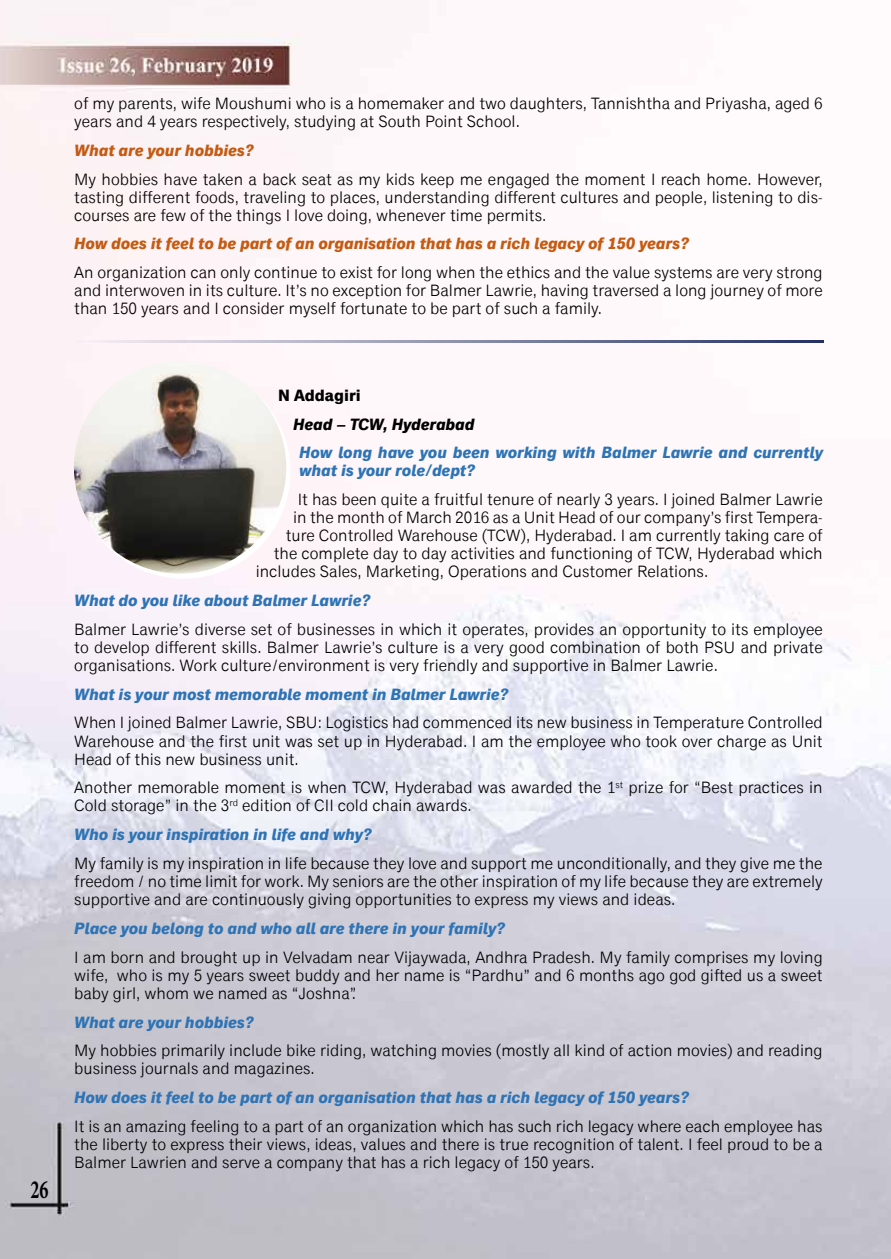
<style>
.page{position:relative;width:891px;height:1259px;background:#fff}
.page>*{position:absolute;margin:0;border:0;box-sizing:border-box;transform-origin:0 0}
.t1{font:700 26.25px "Minion Pro";color:#000;scale:.68 1}
.t2{font:16.5px/18px "Classic Grotesque Pro";color:#000;text-align:justify}
.t3{font:italic 700 16.5px/18px "Classic Grotesque Pro";color:#2e74b5}
.t4{font:italic 700 16.5px "Classic Grotesque Pro";color:#c55a11}
.t5{font:italic 700 16.5px "Classic Grotesque Pro";color:#000}
.t6{font:700 16.5px "Classic Grotesque Pro";color:#000}
</style>
<div class="page">
<img style="left:0;top:0;width:891px;height:1258px">
<div style="left:77px;top:365px;width:213px;height:213px;background:#fff;border-radius:50%"></div>
<hr style="left:74px;top:339px;width:750px;height:3px;background:#233162">
<img style="left:74px;top:361px;width:212px;height:212px;border-radius:106px">
<p class="t2" style="left:74px;top:94px;width:750px">of my parents, wife Moushumi who is a homemaker and two daughters, Tannishtha and Priyasha, aged 6 years and 4 years respectively, studying at South Point School.</p>
<p class="t4" style="left:74px;top:139px;width:181px">What are your hobbies?</p>
<p class="t2" style="left:74px;top:170px;width:750px">My hobbies have taken a back seat as my kids keep me engaged the moment I reach home. However, tasting different foods, traveling to places, understanding different cultures and people, listening to dis&shy;courses are few of the things I love doing, whenever time permits.</p>
<p class="t4" style="left:74px;top:233px;width:616px">How does it feel to be part of an organisation that has a rich legacy of 150 years?</p>
<p class="t2" style="left:74px;top:264px;width:750px">An organization can only continue to exist for long when the ethics and the value systems are very strong and interwoven in its culture. It’s no exception for Balmer Lawrie, having traversed a long journey of more than 150 years and I consider myself fortunate to be part of such a family.</p>
<h1 class="t1" style="left:31px;top:1170px;width:28px">26</h1>
<p class="t6" style="left:278px;top:384px;width:84px">N Addagiri</p>
<p class="t5" style="left:293px;top:413px;width:183px">Head – TCW, Hyderabad</p>
<p class="t3" style="left:299px;top:444px;width:525px">How long have you been working with Balmer Lawrie and currently what is your role/dept?</p>
<p class="t2" style="left:298px;top:490px;width:527px">It has been quite a fruitful tenure of nearly 3 years. I joined Balmer Lawrie</p>
<p class="t2" style="left:293px;top:508px;width:531px">in the month of March 2016 as a Unit Head of our company’s first Tempera-</p>
<p class="t2" style="left:286px;top:526px;width:539px">ture Controlled Warehouse (TCW), Hyderabad. I am currently taking care of</p>
<p class="t2" style="left:274px;top:544px;width:551px">the complete day to day activities and functioning of TCW, Hyderabad which</p>
<p class="t2" style="left:256px;top:562px;width:454px">includes Sales, Marketing, Operations and Customer Relations.</p>
<p class="t3" style="left:74px;top:591px;width:298px">What do you like about Balmer Lawrie?</p>
<p class="t2" style="left:74px;top:620px;width:750px">Balmer Lawrie’s diverse set of businesses in which it operates, provides an opportunity to its employee to develop different skills. Balmer Lawrie’s culture is a very good combination of both PSU and private organisations. Work culture/environment is very friendly and supportive in Balmer Lawrie.</p>
<p class="t3" style="left:74px;top:685px;width:436px">What is your most memorable moment in Balmer Lawrie?</p>
<p class="t2" style="left:74px;top:714px;width:750px">When I joined Balmer Lawrie, SBU: Logistics had commenced its new business in Temperature Controlled Warehouse and the first unit was set up in Hyderabad. I am the employee who took over charge as Unit Head of this new business unit.</p>
<p class="t2" style="left:74px;top:778px;width:750px">Another memorable moment is when TCW, Hyderabad was awarded the 1<sup>st</sup> prize for “Best practices in<br>Cold storage” in the 3<sup>rd</sup> edition of CII cold chain awards.</p>
<p class="t3" style="left:74px;top:825px;width:299px">Who is your inspiration in life and why?</p>
<p class="t2" style="left:74px;top:854px;width:750px">My family is my inspiration in life because they love and support me unconditionally, and they give me the freedom / no time limit for work. My seniors are the other inspiration of my life because they are extremely supportive and are continuously giving opportunities to express my views and ideas.</p>
<p class="t3" style="left:74px;top:919px;width:432px">Place you belong to and who all are there in your family?</p>
<p class="t2" style="left:74px;top:948px;width:750px">I am born and brought up in Velvadam near Vijaywada, Andhra Pradesh. My family comprises my loving wife, who is my 5 years sweet buddy and her name is “Pardhu” and 6 months ago god gifted us a sweet baby girl, whom we named as “Joshna”.</p>
<p class="t3" style="left:74px;top:1013px;width:181px">What are your hobbies?</p>
<p class="t2" style="left:74px;top:1041px;width:750px">My hobbies primarily include bike riding, watching movies (mostly all kind of action movies) and reading business journals and magazines.</p>
<p class="t3" style="left:74px;top:1088px;width:616px">How does it feel to be part of an organisation that has a rich legacy of 150 years?</p>
<p class="t2" style="left:74px;top:1117px;width:750px">It is an amazing feeling to a part of an organization which has such rich legacy where each employee has the liberty to express their views, ideas, values and there is true recognition of talent. I feel proud to be a Balmer Lawrien and serve a company that has a rich legacy of 150 years.</p>
</div>
